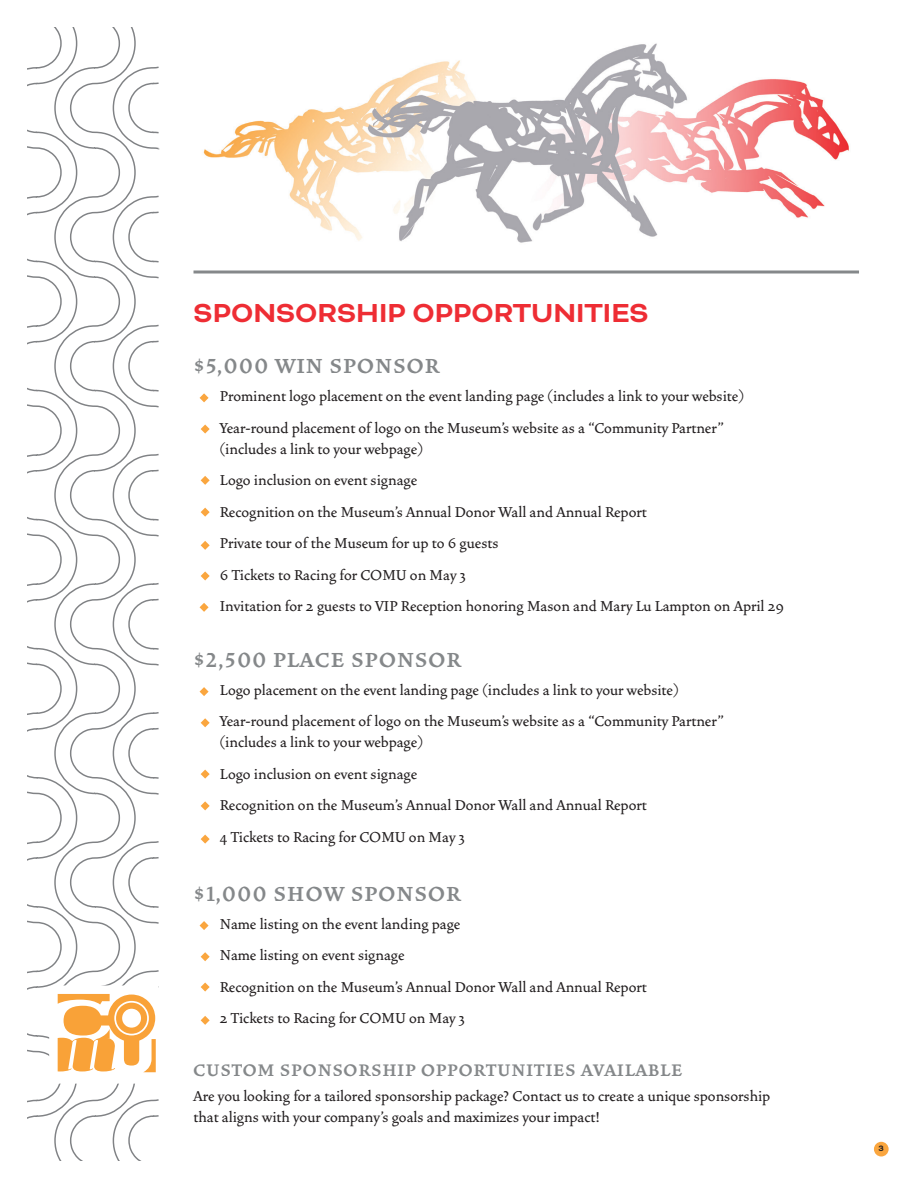
<style>
.page{position:relative;width:918px;height:1188px;background:#fff}
.page>*{position:absolute;margin:0;border:0;box-sizing:border-box;transform-origin:0 0}
.t1{font:700 30px "Bicyclette";color:#ee2d34}
.t2{font:700 25.5px "Vendetta OT";letter-spacing:.06em;color:#85888a}
.t3{font:700 21px "Vendetta OT";letter-spacing:.06em;color:#85888a}
.t4{font:500 18px/21px "Vendetta OT";color:#231f20}
.t5{font:700 9px "Bicyclette";color:#231f20}
</style>
<div class="page">
<svg style="left:27px;top:27px;width:133px;height:1134px"></svg>
<hr style="left:194px;top:271px;width:665px;height:3px;background:#85888a">
<svg style="left:200px;top:393px;width:9px;height:9px"></svg>
<svg style="left:201px;top:425px;width:9px;height:9px"></svg>
<svg style="left:201px;top:476px;width:9px;height:9px"></svg>
<svg style="left:201px;top:508px;width:9px;height:9px"></svg>
<svg style="left:201px;top:541px;width:9px;height:9px"></svg>
<svg style="left:201px;top:571px;width:9px;height:9px"></svg>
<svg style="left:200px;top:603px;width:9px;height:9px"></svg>
<svg style="left:200px;top:687px;width:9px;height:9px"></svg>
<svg style="left:201px;top:718px;width:9px;height:9px"></svg>
<svg style="left:201px;top:770px;width:9px;height:9px"></svg>
<svg style="left:201px;top:801px;width:9px;height:9px"></svg>
<svg style="left:201px;top:835px;width:9px;height:9px"></svg>
<div style="left:874px;top:1142px;width:15px;height:14px;background:#faa63f;border-radius:50%"></div>
<svg style="left:200px;top:921px;width:9px;height:9px"></svg>
<svg style="left:201px;top:952px;width:9px;height:9px"></svg>
<svg style="left:201px;top:983px;width:9px;height:9px"></svg>
<svg style="left:201px;top:1016px;width:9px;height:9px"></svg>
<img style="left:203px;top:43px;width:646px;height:200px">
<p class="t1" style="left:194px;top:295px;width:457px">SPONSORSHIP OPPORTUNITIES</p>
<p class="t2" style="left:194px;top:354px;width:247px">$5,000 WIN SPONSOR</p>
<p class="t4" style="left:220px;top:386px;width:526px">Prominent logo placement on the event landing page (includes a link to your website)</p>
<p class="t4" style="left:220px;top:417px;width:506px">Year-round placement of logo on the Museum’s website as a “Community Partner”</p>
<p class="t4" style="left:220px;top:438px;width:205px">(includes a link to your webpage)</p>
<p class="t4" style="left:220px;top:470px;width:199px">Logo inclusion on event signage</p>
<p class="t4" style="left:220px;top:501px;width:429px">Recognition on the Museum’s Annual Donor Wall and Annual Report</p>
<p class="t4" style="left:220px;top:533px;width:280px">Private tour of the Museum for up to 6 guests</p>
<p class="t4" style="left:220px;top:564px;width:248px">6 Tickets to Racing for COMU on May 3</p>
<p class="t4" style="left:220px;top:596px;width:566px">Invitation for 2 guests to VIP Reception honoring Mason and Mary Lu Lampton on April 29</p>
<p class="t2" style="left:194px;top:647px;width:269px">$2,500 PLACE SPONSOR</p>
<p class="t4" style="left:220px;top:680px;width:461px">Logo placement on the event landing page (includes a link to your website)</p>
<p class="t4" style="left:220px;top:711px;width:506px">Year-round placement of logo on the Museum’s website as a “Community Partner”</p>
<p class="t4" style="left:220px;top:732px;width:205px">(includes a link to your webpage)</p>
<p class="t4" style="left:220px;top:764px;width:199px">Logo inclusion on event signage</p>
<p class="t4" style="left:220px;top:795px;width:429px">Recognition on the Museum’s Annual Donor Wall and Annual Report</p>
<p class="t4" style="left:220px;top:827px;width:247px">4 Tickets to Racing for COMU on May 3</p>
<p class="t2" style="left:194px;top:881px;width:268px">$1,000 SHOW SPONSOR</p>
<p class="t4" style="left:220px;top:914px;width:242px">Name listing on the event landing page</p>
<p class="t4" style="left:220px;top:945px;width:186px">Name listing on event signage</p>
<p class="t4" style="left:220px;top:977px;width:429px">Recognition on the Museum’s Annual Donor Wall and Annual Report</p>
<p class="t4" style="left:220px;top:1008px;width:247px">2 Tickets to Racing for COMU on May 3</p>
<p class="t3" style="left:194px;top:1060px;width:490px">CUSTOM SPONSORSHIP OPPORTUNITIES AVAILABLE</p>
<p class="t4" style="left:194px;top:1086px;width:578px">Are you looking for a tailored sponsorship package? Contact us to create a unique sponsorship that aligns with your company’s goals and maximizes your impact!</p>
<p class="t5" style="left:879px;top:1143px;width:7px">3</p>
</div>
